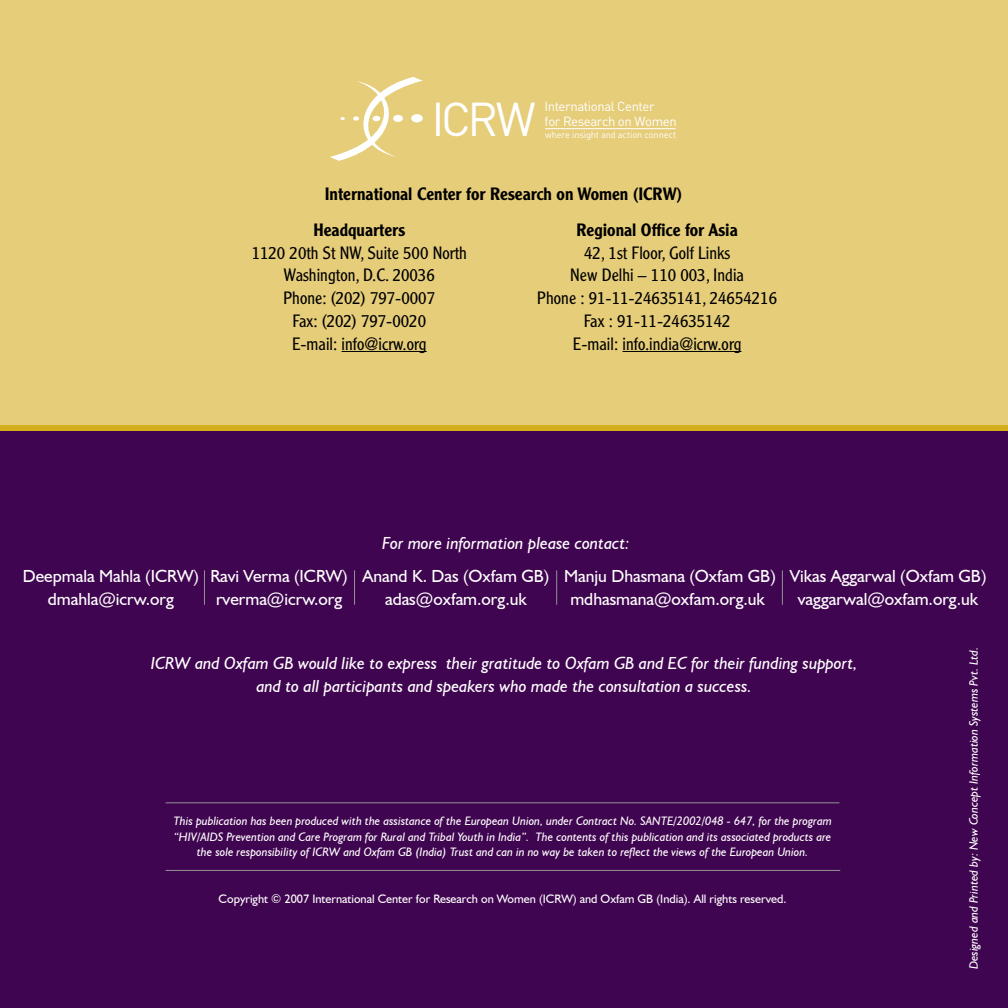
<style>
.page{position:relative;width:1008px;height:1008px;background:#fff}
.page>*{position:absolute;margin:0;border:0;box-sizing:border-box;transform-origin:0 0}
.t1{font:46.9px "DIN";color:#fff}
.t2{font:300 17.5px/22.8px "Clearface Gothic LH";color:#000;text-align:center}
.t3{font:17.5px/22.8px "Humanist 521 BT";color:#fff;text-align:center}
.t4{font:italic 17.5px/22.8px "Humanist 521 BT";color:#fff;text-align:center}
.t5{font:500 17.5px/36.1px "Clearface Gothic LH";color:#000}
.t6{font:13.12px/15px "DIN";letter-spacing:-.03em;color:#fff}
.t7{font:italic 12.25px/15.8px "Humanist 521 BT";color:#fff;text-align:center}
.t8{font:12.25px "Humanist 521 BT";color:#fff}
.t9{font:9.28px "DIN";letter-spacing:-.01em;color:#fff}
</style>
<div class="page">
<div style="left:0;top:430px;width:1008px;height:578px;background:#400550"></div>
<div style="left:0;top:0;width:1008px;height:430px;background:#e6cd7a"></div>
<div style="left:0;top:425px;width:1008px;height:6px;background:#d5ae1d"></div>
<hr style="left:623px;top:351px;width:118px;height:1px;background:#000">
<hr style="left:342px;top:351px;width:85px;height:1px;background:#000">
<hr style="left:204px;top:570px;width:1px;height:35px;background:#939393">
<hr style="left:354px;top:570px;width:1px;height:35px;background:#939393">
<hr style="left:556px;top:570px;width:1px;height:35px;background:#939393">
<hr style="left:782px;top:570px;width:1px;height:35px;background:#939393">
<hr style="left:166px;top:802px;width:673px;height:1px;background:#939393">
<hr style="left:166px;top:870px;width:674px;height:1px;background:#939393">
<svg style="left:330px;top:77px;width:93px;height:84px"></svg>
<hr style="left:545px;top:128px;width:131px;height:1px;background:#fff">
<h1 class="t1" style="left:432px;top:90px;width:106px">ICRW</h1>
<p class="t6" style="left:545px;top:98px;width:134px">International Center<br>for Research on Women</p>
<p class="t9" style="left:545px;top:129px;width:133px">where insight and action connect</p>
<h2 class="t5" style="left:577px;top:176px;width:163px;text-indent:-252px">International Center for Research on Women (ICRW)<br>Regional Office for Asia</h2>
<h2 class="t2" style="left:537px;top:241px;width:241px">42, 1st Floor, Golf Links<br>New Delhi – 110 003, India<br>Phone : 91-11-24635141, 24654216<br>Fax : 91-11-24635142<br>E-mail: info.india@icrw.org</h2>
<h2 class="t5" style="left:314px;top:212px;width:93px">Headquarters</h2>
<h2 class="t2" style="left:252px;top:241px;width:217px">1120 20th St NW, Suite 500 North<br>Washington, D.C. 20036<br>Phone: (202) 797-0007<br>Fax: (202) 797-0020<br>E-mail: info@icrw.org</h2>
<h2 class="t4" style="left:382px;top:532px;width:249px">For more information please contact:</h2>
<h2 class="t3" style="left:23px;top:565px;width:178px">Deepmala Mahla (ICRW) dmahla@icrw.org</h2>
<h2 class="t3" style="left:211px;top:565px;width:139px">Ravi Verma (ICRW) rverma@icrw.org</h2>
<h2 class="t3" style="left:363px;top:565px;width:188px">Anand K. Das (Oxfam GB) adas@oxfam.org.uk</h2>
<h2 class="t3" style="left:564px;top:565px;width:213px">Manju Dhasmana (Oxfam GB) mdhasmana@oxfam.org.uk</h2>
<h2 class="t3" style="left:790px;top:565px;width:198px">Vikas Aggarwal (Oxfam GB) vaggarwal@oxfam.org.uk</h2>
<h2 class="t4" style="left:151px;top:652px;width:708px">ICRW and Oxfam GB would like to express their gratitude to Oxfam GB and EC for their funding support, and to all participants and speakers who made the consultation a success.</h2>
<p class="t7" style="left:173px;top:812px;width:660px">This publication has been produced with the assistance of the European Union, under Contract No. SANTE/2002/048 - 647, for the program “HIV/AIDS Prevention and Care Program for Rural and Tribal Youth in India”. The contents of this publication and its associated products are the sole responsibility of ICRW and Oxfam GB (India) Trust and can in no way be taken to reflect the views of the European Union.</p>
<p class="t8" style="left:219px;top:891px;width:569px">Copyright © 2007 International Center for Research on Women (ICRW) and Oxfam GB (India). All rights reserved.</p>
<p class="t7" style="left:966px;top:969px;width:324px;rotate:-90deg">Designed and Printed by: New Concept Information Systems Pvt. Ltd.</p>
</div>
